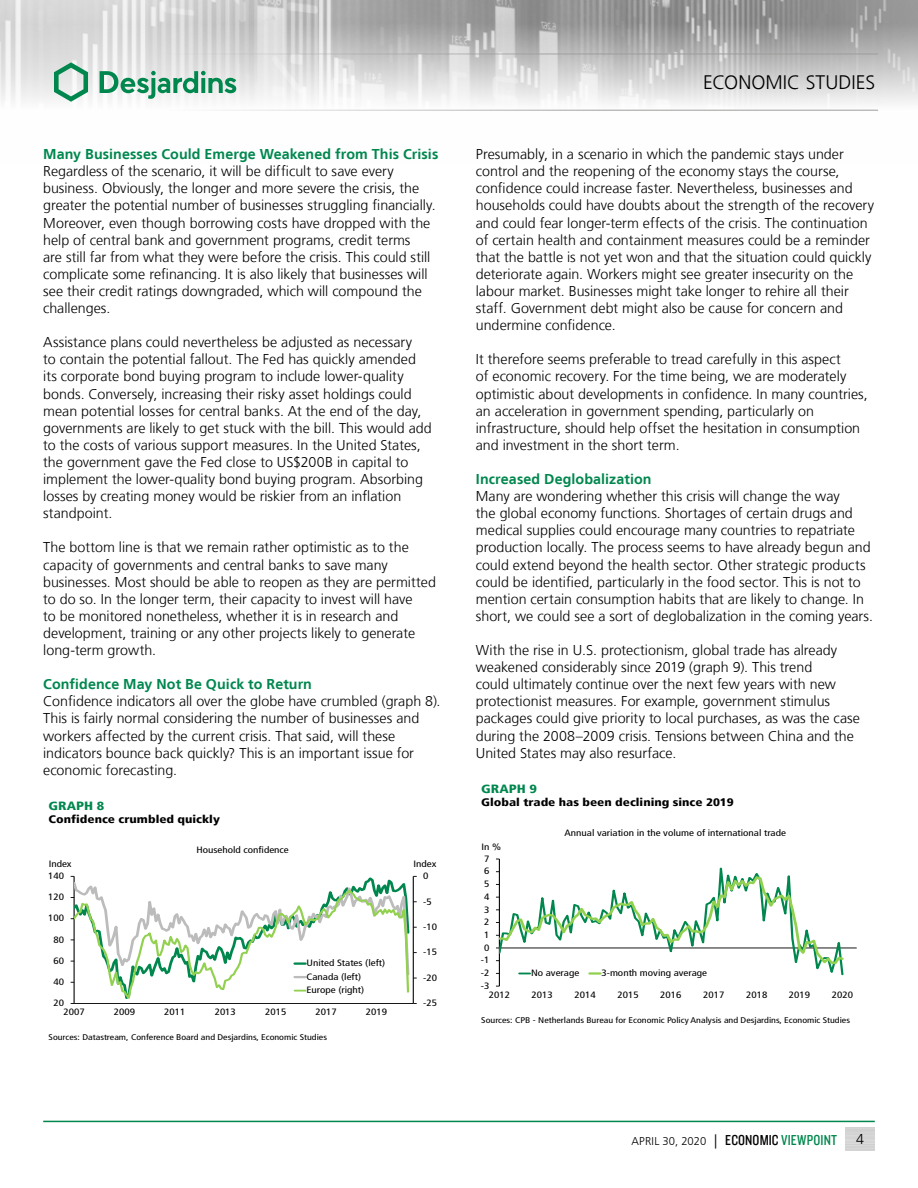
<style>
.page{position:relative;width:918px;height:1188px;background:#fff}
.page>*{position:absolute;margin:0;border:0;box-sizing:border-box;transform-origin:0 0}
.t1{font:300 19.5px "Frutiger LT";letter-spacing:.005em;color:#000}
.t2{font:300 14.25px/17.1px "Frutiger LT";color:#000}
.t3{font:700 14.25px "Frutiger LT";letter-spacing:.005em;color:#00874e}
.t4{font:900 condensed 12px "Frutiger LT";color:#00874e;scale:1.2 1}
.t5{font:300 11.25px "Frutiger LT";letter-spacing:.015em;color:#000}
.t6{font:900 condensed 11.1px "Frutiger LT";color:#000;scale:1.2 1}
.t7{font:condensed 9.15px/13.5px "Frutiger LT";color:#000;scale:1.2 1}
.t8{font:condensed 8.25px "Frutiger LT";color:#000;scale:1.2 1}
.s1{font-size:14.25px}
.s2{font-family:"Knockout 29 Junior Ltweight";font-weight:400;font-size:15px}
.s3{font-family:"Knockout 29 Junior Ltweight";font-weight:400;font-size:15px;color:#00874e}
</style>
<div class="page">
<img style="left:0;top:0;width:918px;height:110px">
<hr style="left:0;top:54px;width:878px;height:1px;background:#9d9d9c">
<hr style="left:0;top:110px;width:878px;height:1px;background:#9d9d9c">
<svg style="left:54px;top:62px;width:34px;height:40px"></svg>
<svg style="left:100px;top:71px;width:136px;height:28px"></svg>
<hr style="left:43px;top:1121px;width:832px;height:1px;background:#00874e">
<hr style="left:499px;top:859px;width:1px;height:127px;background:#000">
<hr style="left:499px;top:948px;width:358px;height:1px;background:#000">
<svg style="left:496px;top:859px;width:350px;height:121px"></svg>
<svg style="left:71px;top:876px;width:346px;height:128px"></svg>
<h1 class="t1" style="left:703px;top:72px;width:174px">ECONOMIC STUDIES</h1>
<p class="t3" style="left:43px;top:146px;width:397px">Many Businesses Could Emerge Weakened from This Crisis</p>
<p class="t2" style="left:43px;top:163px;width:394px">Regardless of the scenario, it will be difficult to save every business. Obviously, the longer and more severe the crisis, the greater the potential number of businesses struggling financially.<br>Moreover, even though borrowing costs have dropped with the help of central bank and government programs, credit terms<br>are still far from what they were before the crisis. This could still complicate some refinancing. It is also likely that businesses will see their credit ratings downgraded, which will compound the challenges.</p>
<p class="t2" style="left:43px;top:334px;width:390px">Assistance plans could nevertheless be adjusted as necessary<br>to contain the potential fallout. The Fed has quickly amended its corporate bond buying program to include lower-quality bonds. Conversely, increasing their risky asset holdings could mean potential losses for central banks. At the end of the day, governments are likely to get stuck with the bill. This would add to the costs of various support measures. In the United States, the government gave the Fed close to US$200B in capital to implement the lower-quality bond buying program. Absorbing losses by creating money would be riskier from an inflation standpoint.</p>
<p class="t2" style="left:43px;top:539px;width:394px">The bottom line is that we remain rather optimistic as to the capacity of governments and central banks to save many businesses. Most should be able to reopen as they are permitted to do so. In the longer term, their capacity to invest will have<br>to be monitored nonetheless, whether it is in research and development, training or any other projects likely to generate long-term growth.</p>
<p class="t3" style="left:43px;top:676px;width:270px">Confidence May Not Be Quick to Return</p>
<p class="t2" style="left:43px;top:693px;width:399px">Confidence indicators all over the globe have crumbled (graph 8).<br>This is fairly normal considering the number of businesses and workers affected by the current crisis. That said, will these indicators bounce back quickly? This is an important issue for economic forecasting.</p>
<p class="t4" style="left:49px;top:799px;width:48px">GRAPH 8</p>
<p class="t6" style="left:49px;top:813px;width:144px">Confidence crumbled quickly</p>
<p class="t2" style="left:476px;top:146px;width:400px">Presumably, in a scenario in which the pandemic stays under control and the reopening of the economy stays the course, confidence could increase faster. Nevertheless, businesses and households could have doubts about the strength of the recovery and could fear longer-term effects of the crisis. The continuation of certain health and containment measures could be a reminder that the battle is not yet won and that the situation could quickly deteriorate again. Workers might see greater insecurity on the labour market. Businesses might take longer to rehire all their staff. Government debt might also be cause for concern and undermine confidence.</p>
<p class="t2" style="left:476px;top:351px;width:393px">It therefore seems preferable to tread carefully in this aspect<br>of economic recovery. For the time being, we are moderately optimistic about developments in confidence. In many countries, an acceleration in government spending, particularly on infrastructure, should help offset the hesitation in consumption and investment in the short term.</p>
<p class="t3" style="left:476px;top:471px;width:177px">Increased Deglobalization</p>
<p class="t2" style="left:476px;top:488px;width:399px">Many are wondering whether this crisis will change the way<br>the global economy functions. Shortages of certain drugs and medical supplies could encourage many countries to repatriate production locally. The process seems to have already begun and could extend beyond the health sector. Other strategic products could be identified, particularly in the food sector. This is not to mention certain consumption habits that are likely to change. In short, we could see a sort of deglobalization in the coming years.</p>
<p class="t2" style="left:476px;top:642px;width:386px">With the rise in U.S. protectionism, global trade has already weakened considerably since 2019 (graph 9). This trend<br>could ultimately continue over the next few years with new protectionist measures. For example, government stimulus packages could give priority to local purchases, as was the case during the 2008–2009 crisis. Tensions between China and the United States may also resurface.</p>
<p class="t4" style="left:481px;top:781px;width:48px">GRAPH 9</p>
<p class="t6" style="left:481px;top:796px;width:212px">Global trade has been declining since 2019</p>
<p class="t7" style="left:565px;top:826px;width:186px">Annual variation in the volume of international trade</p>
<p class="t7" style="left:196px;top:843px;width:79px">Household confidence</p>
<p class="t7" style="left:481px;top:840px;width:18px">In %</p>
<p class="t7" style="left:49px;top:857px;width:21px">Index</p>
<p class="t7" style="left:48px;top:869px;width:15px">140</p>
<p class="t7" style="left:414px;top:857px;width:21px">Index</p>
<p class="t7" style="left:423px;top:869px;width:6px">0</p>
<p class="t7" style="left:484px;top:852px;width:6px">7</p>
<p class="t7" style="left:484px;top:865px;width:6px">6</p>
<p class="t7" style="left:484px;top:877px;width:6px">5</p>
<p class="t7" style="left:48px;top:890px;width:15px">120</p>
<p class="t7" style="left:423px;top:895px;width:9px">-5</p>
<p class="t7" style="left:484px;top:890px;width:6px">4</p>
<p class="t7" style="left:484px;top:903px;width:6px">3</p>
<p class="t7" style="left:48px;top:912px;width:15px">100</p>
<p class="t7" style="left:53px;top:933px;width:10px">80</p>
<p class="t7" style="left:53px;top:954px;width:10px">60</p>
<p class="t7" style="left:53px;top:975px;width:10px">40</p>
<p class="t7" style="left:53px;top:996px;width:10px">20</p>
<p class="t7" style="left:307px;top:956px;width:67px">United States (left)<br>Canada (left)<br>Europe (right)</p>
<p class="t7" style="left:423px;top:920px;width:13px">-10</p>
<p class="t7" style="left:423px;top:945px;width:13px">-15</p>
<p class="t7" style="left:423px;top:971px;width:13px">-20</p>
<p class="t7" style="left:423px;top:996px;width:13px">-25</p>
<p class="t7" style="left:484px;top:915px;width:6px">2</p>
<p class="t7" style="left:484px;top:928px;width:6px">1</p>
<p class="t7" style="left:484px;top:941px;width:6px">0</p>
<p class="t7" style="left:481px;top:954px;width:9px">-1</p>
<p class="t7" style="left:481px;top:966px;width:9px">-2</p>
<p class="t7" style="left:481px;top:979px;width:9px">-3</p>
<p class="t7" style="left:531px;top:966px;width:42px">No average</p>
<p class="t7" style="left:601px;top:966px;width:90px">3-month moving average</p>
<p class="t7" style="left:489px;top:988px;width:19px">2012</p>
<p class="t7" style="left:532px;top:988px;width:19px">2013</p>
<p class="t7" style="left:575px;top:988px;width:19px">2014</p>
<p class="t7" style="left:617px;top:988px;width:19px">2015</p>
<p class="t7" style="left:660px;top:988px;width:19px">2016</p>
<p class="t7" style="left:703px;top:988px;width:19px">2017</p>
<p class="t7" style="left:746px;top:988px;width:19px">2018</p>
<p class="t7" style="left:789px;top:988px;width:19px">2019</p>
<p class="t7" style="left:832px;top:988px;width:19px">2020</p>
<p class="t7" style="left:63px;top:1005px;width:19px">2007</p>
<p class="t7" style="left:114px;top:1005px;width:19px">2009</p>
<p class="t7" style="left:164px;top:1005px;width:19px">2011</p>
<p class="t7" style="left:215px;top:1005px;width:19px">2013</p>
<p class="t7" style="left:265px;top:1005px;width:19px">2015</p>
<p class="t7" style="left:315px;top:1005px;width:19px">2017</p>
<p class="t7" style="left:366px;top:1005px;width:19px">2019</p>
<p class="t8" style="left:481px;top:1015px;width:309px">Sources: CPB - Netherlands Bureau for Economic Policy Analysis and Desjardins, Economic Studies</p>
<p class="t8" style="left:49px;top:1033px;width:234px">Sources: Datastream, Conference Board and Desjardins, Economic Studies</p>
<p class="t5" style="left:631px;top:1135px;width:207px">APRIL 30, 2020 <span class="s1">|</span> <span class="s2">ECONOMIC</span> <span class="s3">VIEWPOINT</span></p>
<p class="t2" style="left:856px;top:1131px;width:9px">4</p>
</div>
